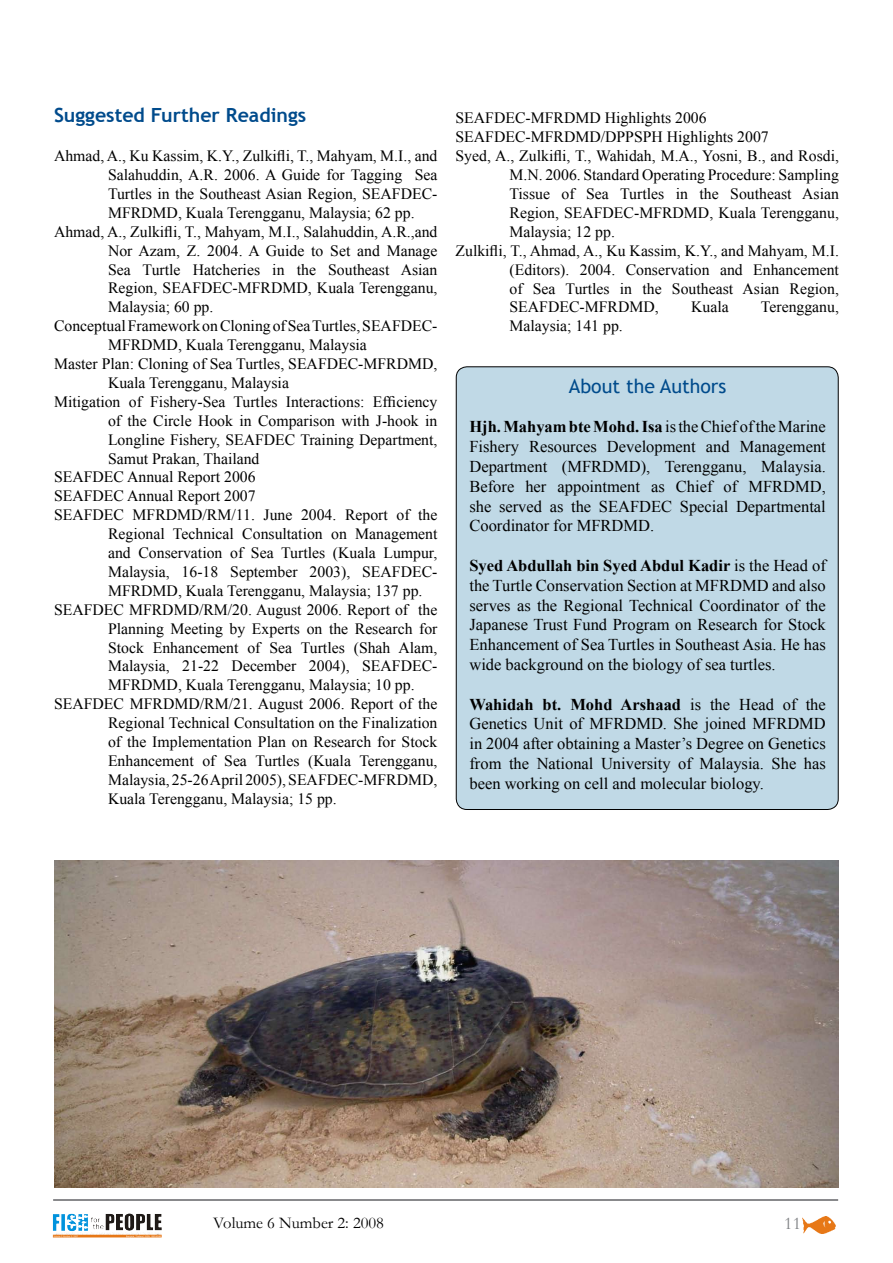
<style>
.page{position:relative;width:893px;height:1263px;background:#fff}
.page>*{position:absolute;margin:0;border:0;box-sizing:border-box;transform-origin:0 0}
.t1{font:700 19.5px "Trebuchet MS";color:#004b8c}
.t2{font:19.5px "Trebuchet MS";color:#004b8c}
.t3{font:18px "Garamond";color:#808285}
.t4{font:16.5px/19.8px "Times New Roman";color:#000;text-align:justify}
.t5{font:16.5px "Garamond";color:#000}
.t6{font:15.75px "Times New Roman";color:#000}
.s1{font-weight:700}
</style>
<div class="page">
<img style="left:803px;top:1217px;width:32px;height:16px">
<img style="left:67px;top:1213px;width:95px;height:18px">
<hr style="left:53px;top:1199px;width:785px;height:2px;background:#636467">
<div style="left:456px;top:367px;width:382px;height:442px;background:#c0d9e6;border-radius:11px"></div>
<img style="left:54px;top:860px;width:785px;height:327px">
<p class="t1" style="left:54px;top:103px;width:254px">Suggested Further Readings</p>
<p class="t6" style="left:54px;top:145px;width:385px">Ahmad, A., Ku Kassim, K.Y., Zulkifli, T., Mahyam, M.I., and</p>
<p class="t6" style="left:108px;top:164px;width:331px">Salahuddin, A.R. 2006. A Guide for Tagging Sea</p>
<p class="t6" style="left:108px;top:183px;width:331px">Turtles in the Southeast Asian Region, SEAFDEC-</p>
<p class="t6" style="left:108px;top:202px;width:308px">MFRDMD, Kuala Terengganu, Malaysia; 62 pp.</p>
<p class="t6" style="left:54px;top:221px;width:385px">Ahmad, A., Zulkifli, T., Mahyam, M.I., Salahuddin, A.R.,and</p>
<p class="t6" style="left:108px;top:240px;width:331px">Nor Azam, Z. 2004. A Guide to Set and Manage</p>
<p class="t6" style="left:108px;top:259px;width:331px">Sea Turtle Hatcheries in the Southeast Asian</p>
<p class="t6" style="left:108px;top:278px;width:331px">Region, SEAFDEC-MFRDMD, Kuala Terengganu,</p>
<p class="t6" style="left:108px;top:296px;width:107px">Malaysia; 60 pp.</p>
<p class="t6" style="left:54px;top:315px;width:385px">Conceptual Framework on Cloning of Sea Turtles, SEAFDEC-</p>
<p class="t6" style="left:108px;top:334px;width:260px">MFRDMD, Kuala Terengganu, Malaysia</p>
<p class="t6" style="left:54px;top:353px;width:385px">Master Plan: Cloning of Sea Turtles, SEAFDEC-MFRDMD,</p>
<p class="t6" style="left:108px;top:372px;width:182px">Kuala Terengganu, Malaysia</p>
<p class="t6" style="left:54px;top:391px;width:385px">Mitigation of Fishery-Sea Turtles Interactions: Efficiency</p>
<p class="t6" style="left:108px;top:410px;width:331px">of the Circle Hook in Comparison with J-hook in</p>
<p class="t6" style="left:108px;top:429px;width:331px">Longline Fishery, SEAFDEC Training Department,</p>
<p class="t6" style="left:108px;top:448px;width:153px">Samut Prakan, Thailand</p>
<p class="t6" style="left:54px;top:467px;width:203px">SEAFDEC Annual Report 2006</p>
<p class="t6" style="left:54px;top:485px;width:203px">SEAFDEC Annual Report 2007</p>
<p class="t6" style="left:54px;top:504px;width:385px">SEAFDEC MFRDMD/RM/11. June 2004. Report of the</p>
<p class="t6" style="left:108px;top:523px;width:331px">Regional Technical Consultation on Management</p>
<p class="t6" style="left:108px;top:542px;width:331px">and Conservation of Sea Turtles (Kuala Lumpur,</p>
<p class="t6" style="left:108px;top:561px;width:331px">Malaysia, 16-18 September 2003), SEAFDEC-</p>
<p class="t6" style="left:108px;top:580px;width:316px">MFRDMD, Kuala Terengganu, Malaysia; 137 pp.</p>
<p class="t6" style="left:54px;top:599px;width:385px">SEAFDEC MFRDMD/RM/20. August 2006. Report of the</p>
<p class="t6" style="left:108px;top:618px;width:331px">Planning Meeting by Experts on the Research for</p>
<p class="t6" style="left:108px;top:637px;width:331px">Stock Enhancement of Sea Turtles (Shah Alam,</p>
<p class="t6" style="left:108px;top:656px;width:331px">Malaysia, 21-22 December 2004), SEAFDEC-</p>
<p class="t6" style="left:108px;top:674px;width:308px">MFRDMD, Kuala Terengganu, Malaysia; 10 pp.</p>
<p class="t6" style="left:54px;top:693px;width:385px">SEAFDEC MFRDMD/RM/21. August 2006. Report of the</p>
<p class="t6" style="left:108px;top:712px;width:331px">Regional Technical Consultation on the Finalization</p>
<p class="t6" style="left:108px;top:731px;width:331px">of the Implementation Plan on Research for Stock</p>
<p class="t6" style="left:108px;top:750px;width:331px">Enhancement of Sea Turtles (Kuala Terengganu,</p>
<p class="t6" style="left:108px;top:769px;width:331px">Malaysia, 25-26 April 2005), SEAFDEC-MFRDMD,</p>
<p class="t6" style="left:108px;top:788px;width:230px">Kuala Terengganu, Malaysia; 15 pp.</p>
<p class="t6" style="left:455px;top:108px;width:253px">SEAFDEC-MFRDMD Highlights 2006</p>
<p class="t6" style="left:455px;top:126px;width:315px">SEAFDEC-MFRDMD/DPPSPH Highlights 2007</p>
<p class="t6" style="left:455px;top:145px;width:385px">Syed, A., Zulkifli, T., Wahidah, M.A., Yosni, B., and Rosdi,</p>
<p class="t6" style="left:509px;top:164px;width:331px">M.N. 2006. Standard Operating Procedure: Sampling</p>
<p class="t6" style="left:509px;top:183px;width:331px">Tissue of Sea Turtles in the Southeast Asian</p>
<p class="t6" style="left:509px;top:202px;width:331px">Region, SEAFDEC-MFRDMD, Kuala Terengganu,</p>
<p class="t6" style="left:509px;top:221px;width:107px">Malaysia; 12 pp.</p>
<p class="t6" style="left:455px;top:240px;width:385px">Zulkifli, T., Ahmad, A., Ku Kassim, K.Y., and Mahyam, M.I.</p>
<p class="t6" style="left:509px;top:259px;width:331px">(Editors). 2004. Conservation and Enhancement</p>
<p class="t6" style="left:509px;top:278px;width:331px">of Sea Turtles in the Southeast Asian Region,</p>
<p class="t6" style="left:509px;top:297px;width:151px">SEAFDEC-MFRDMD,</p>
<p class="t6" style="left:691px;top:297px;width:39px">Kuala</p>
<p class="t6" style="left:761px;top:297px;width:80px">Terengganu,</p>
<p class="t6" style="left:509px;top:315px;width:115px">Malaysia; 141 pp.</p>
<p class="t2" style="left:569px;top:374px;width:159px">About the Authors</p>
<p class="t4" style="left:469px;top:417px;width:358px"><span class="s1">Hjh. Mahyam bte Mohd. Isa</span> is the Chief of the Marine Fishery Resources Development and Management Department (MFRDMD), Terengganu, Malaysia.<br>Before her appointment as Chief of MFRDMD, she served as the SEAFDEC Special Departmental Coordinator for MFRDMD.</p>
<p class="t4" style="left:469px;top:555px;width:358px"><span class="s1">Syed Abdullah bin Syed Abdul Kadir</span> is the Head of the Turtle Conservation Section at MFRDMD and also serves as the Regional Technical Coordinator of the Japanese Trust Fund Program on Research for Stock Enhancement of Sea Turtles in Southeast Asia. He has wide background on the biology of sea turtles.</p>
<p class="t4" style="left:469px;top:694px;width:358px"><span class="s1">Wahidah bt. Mohd Arshaad</span> is the Head of the Genetics Unit of MFRDMD. She joined MFRDMD in 2004 after obtaining a Master’s Degree on Genetics from the National University of Malaysia. She has been working on cell and molecular biology.</p>
<p class="t5" style="left:213px;top:1211px;width:172px">Volume 6 Number 2: 2008</p>
<p class="t3" style="left:784px;top:1211px;width:18px">11</p>
</div>
